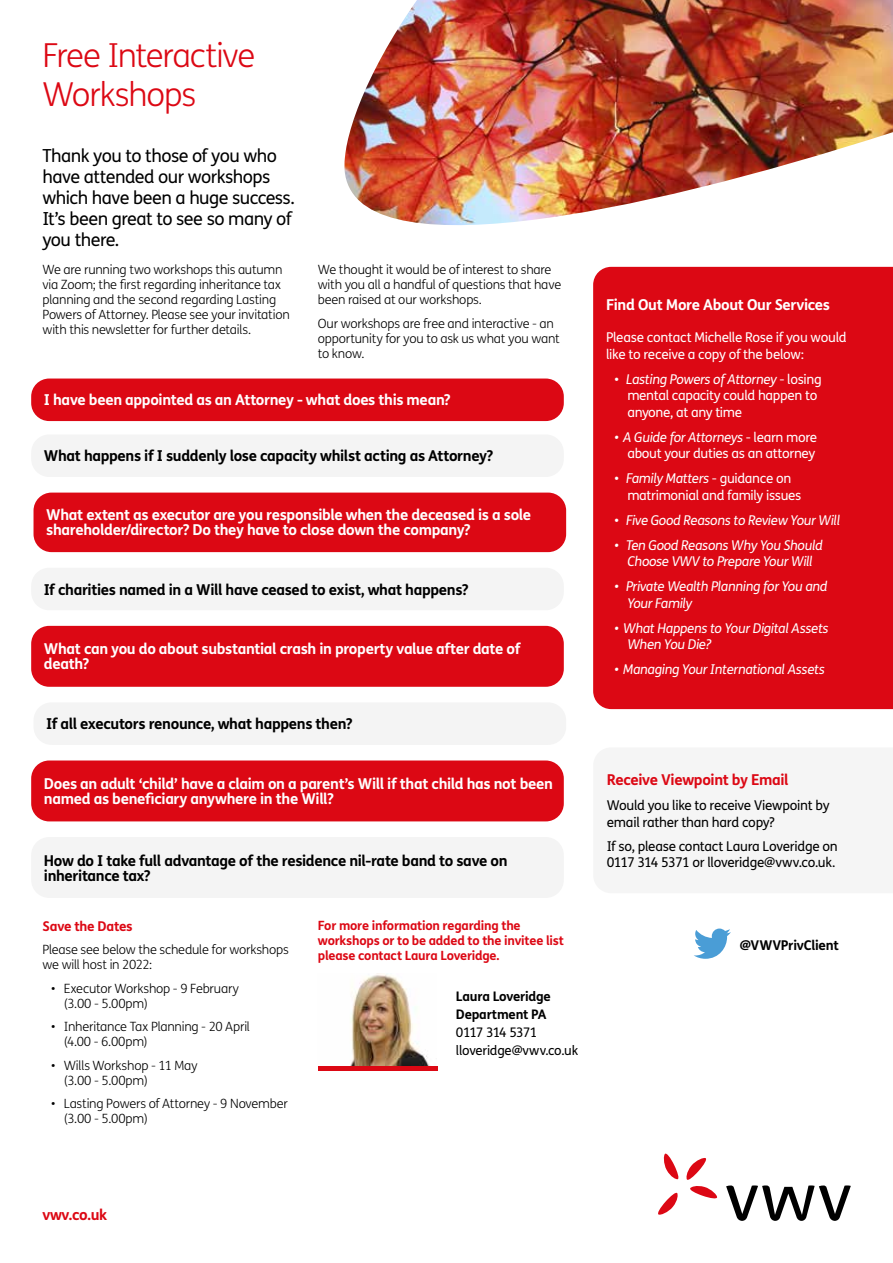
<style>
.page{position:relative;width:893px;height:1263px;background:#fff}
.page>*{position:absolute;margin:0;border:0;box-sizing:border-box;transform-origin:0 0}
.t1{font:300 33px/39px "FS Me";letter-spacing:-.035em;color:#dc0814}
.t2{font:18px/21px "FS Me";letter-spacing:-.03em;color:#000}
.t3{font:700 15px/15px "FS Me";letter-spacing:-.025em;color:#fff}
.t4{font:700 15px/15px "FS Me";letter-spacing:-.025em;color:#000}
.t5{font:700 15px "FS Me";letter-spacing:-.025em;color:#dc0814}
.t6{font:13.5px/16.5px "FS Me";letter-spacing:-.025em;color:#fff}
.t7{font:italic 13.5px/16.5px "FS Me";letter-spacing:-.025em;color:#fff}
.t8{font:13.5px/16.5px "FS Me";letter-spacing:-.02em;color:#000}
.t9{font:700 13.5px "FS Me";letter-spacing:-.02em;color:#000}
.t10{font:700 13.5px "FS Me";letter-spacing:-.02em;color:#dc0814}
.t11{font:13.2px/18px "FS Me";letter-spacing:-.025em;color:#000}
.t12{font:700 13.2px/18px "FS Me";letter-spacing:-.02em;color:#000}
.t13{font:300 12.75px/15px "FS Me";letter-spacing:-.015em;color:#000}
.t14{font:700 12.75px/15px "FS Me";letter-spacing:-.015em;color:#dc0814}
.s1{font-style:italic}
.s2{font-style:normal}
</style>
<div class="page">
<svg style="left:663px;top:1153px;width:16px;height:26px"></svg>
<svg style="left:658px;top:1192px;width:20px;height:23px"></svg>
<svg style="left:686px;top:1158px;width:32px;height:41px"></svg>
<svg style="left:726px;top:1185px;width:125px;height:36px"></svg>
<img style="left:344px;top:0;width:549px;height:225px">
<div style="left:593px;top:267px;width:300px;height:442px;background:#dc0814"></div>
<svg style="left:694px;top:928px;width:37px;height:31px"></svg>
<div style="left:31px;top:378px;width:533px;height:43px;background:#dc0814;border-radius:18px"></div>
<div style="left:31px;top:434px;width:533px;height:43px;background:#f4f4f4;border-radius:18px"></div>
<div style="left:34px;top:493px;width:532px;height:59px;background:#dc0814;border-radius:18px"></div>
<div style="left:31px;top:568px;width:533px;height:42px;background:#f4f4f4;border-radius:18px"></div>
<div style="left:31px;top:626px;width:533px;height:61px;background:#dc0814;border-radius:18px"></div>
<div style="left:34px;top:702px;width:532px;height:43px;background:#f4f4f4;border-radius:18px"></div>
<div style="left:31px;top:760px;width:533px;height:61px;background:#dc0814;border-radius:18px"></div>
<div style="left:31px;top:837px;width:533px;height:61px;background:#f4f4f4;border-radius:18px"></div>
<img style="left:350px;top:973px;width:80px;height:93px">
<hr style="left:318px;top:1066px;width:119px;height:4px;background:#dc0814">
<h1 class="t1" style="left:43px;top:35px;width:214px">Free Interactive<br>Workshops</h1>
<h2 class="t2" style="left:43px;top:145px;width:254px">Thank you to those of you who have attended our workshops which have been a huge success.<br>It’s been great to see so many of you there.</h2>
<p class="t13" style="left:43px;top:262px;width:249px">We are running two workshops this autumn via Zoom; the first regarding inheritance tax planning and the second regarding Lasting Powers of Attorney. Please see your invitation with this newsletter for further details.</p>
<p class="t13" style="left:318px;top:262px;width:245px">We thought it would be of interest to share with you all a handful of questions that have been raised at our workshops.</p>
<p class="t13" style="left:318px;top:315px;width:243px">Our workshops are free and interactive - an opportunity for you to ask us what you want to know.</p>
<p class="t3" style="left:44px;top:392px;width:408px">I have been appointed as an Attorney - what does this mean?</p>
<p class="t4" style="left:44px;top:448px;width:451px">What happens if I suddenly lose capacity whilst acting as Attorney?</p>
<p class="t3" style="left:46px;top:507px;width:487px">What extent as executor are you responsible when the deceased is a sole shareholder/director? Do they have to close down the company?</p>
<p class="t4" style="left:44px;top:581px;width:426px">If charities named in a Will have ceased to exist, what happens?</p>
<p class="t3" style="left:44px;top:641px;width:478px">What can you do about substantial crash in property value after date of death?</p>
<p class="t4" style="left:46px;top:716px;width:308px">If all executors renounce, what happens then?</p>
<p class="t3" style="left:44px;top:775px;width:511px">Does an adult ‘child’ have a claim on a parent’s Will if that child has not been named as beneficiary anywhere in the Will?</p>
<p class="t4" style="left:44px;top:852px;width:465px">How do I take full advantage of the residence nil-rate band to save on inheritance tax?</p>
<p class="t10" style="left:43px;top:915px;width:92px">Save the Dates</p>
<p class="t13" style="left:43px;top:942px;width:248px">Please see below the schedule for workshops we will host in 2022:</p>
<p class="t13" style="left:64px;top:980px;width:177px;text-indent:-13px">• Executor Workshop - 9 February (3.00 - 5.00pm)</p>
<p class="t13" style="left:64px;top:1019px;width:188px;text-indent:-13px">• Inheritance Tax Planning - 20 April (4.00 - 6.00pm)</p>
<p class="t13" style="left:64px;top:1057px;width:136px;text-indent:-13px">• Wills Workshop - 11 May (3.00 - 5.00pm)</p>
<p class="t13" style="left:64px;top:1096px;width:226px;text-indent:-13px">• Lasting Powers of Attorney - 9 November (3.00 - 5.00pm)</p>
<p class="t14" style="left:318px;top:917px;width:248px">For more information regarding the workshops or to be added to the invitee list please contact Laura Loveridge.</p>
<p class="t12" style="left:456px;top:987px;width:96px">Laura Loveridge<br>Department PA</p>
<p class="t11" style="left:456px;top:1023px;width:124px">0117 314 5371 lloveridge@vwv.co.uk</p>
<p class="t3" style="left:606px;top:296px;width:226px">Find Out More About Our Services</p>
<p class="t6" style="left:606px;top:329px;width:242px">Please contact Michelle Rose if you would like to receive a copy of the below:</p>
<p class="t6" style="left:627px;top:370px;width:196px;text-indent:-13px">• <span class="s1">Lasting Powers of Attorney</span> - losing mental capacity could happen to anyone, at any time</p>
<p class="t6" style="left:615px;top:428px;width:204px;text-align:right"><span class="s1">• A Guide for Attorneys</span> - learn more about your duties as an attorney</p>
<p class="t6" style="left:627px;top:470px;width:176px;text-indent:-13px">• <span class="s1">Family Matters</span> - guidance on matrimonial and family issues</p>
<p class="t7" style="left:615px;top:511px;width:227px"><span class="s2">•</span> Five Good Reasons to Review Your Will</p>
<p class="t7" style="left:615px;top:536px;width:210px;text-align:center">• Ten Good Reasons Why You Should<br>Choose VWV to Prepare Your Will</p>
<p class="t7" style="left:627px;top:578px;width:202px;text-indent:-13px">• Private Wealth Planning for You and<br>Your Family</p>
<p class="t7" style="left:627px;top:619px;width:203px;text-indent:-13px">• What Happens to Your Digital Assets<br>When You Die?</p>
<p class="t7" style="left:615px;top:661px;width:212px">• Managing Your International Assets</p>
<p class="t5" style="left:607px;top:768px;width:183px">Receive Viewpoint by Email</p>
<p class="t8" style="left:607px;top:797px;width:224px">Would you like to receive Viewpoint by email rather than hard copy?</p>
<p class="t8" style="left:607px;top:837px;width:233px">If so, please contact Laura Loveridge on<br>0117 314 5371 or lloveridge@vwv.co.uk.</p>
<p class="t9" style="left:740px;top:934px;width:101px">@VWVPrivClient</p>
<p class="t5" style="left:43px;top:1203px;width:66px">vwv.co.uk</p>
</div>
